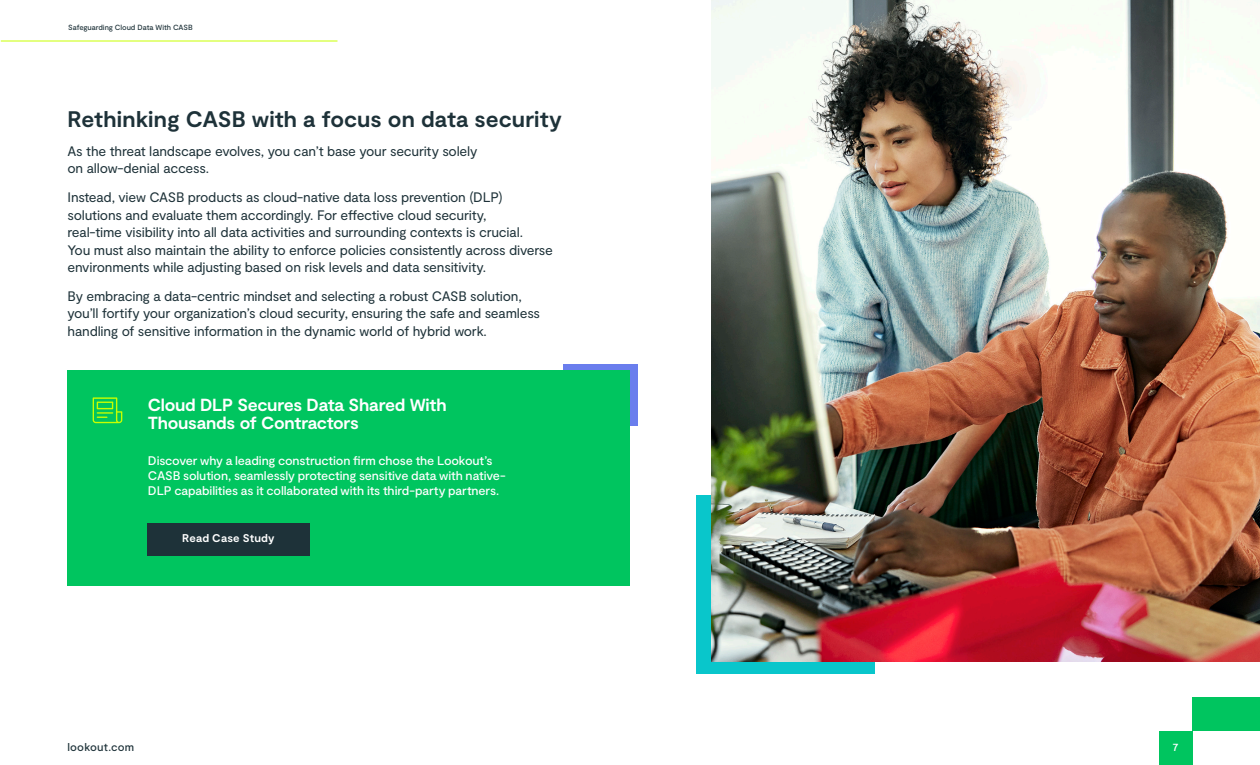
<style>
.page{position:relative;width:1260px;height:765px;background:#fff}
.page>*{position:absolute;margin:0;border:0;box-sizing:border-box;transform-origin:0 0}
.Inline_Subhead_-_Lookout_Black{font:700 22.5px "Moderat";letter-spacing:.005em;color:#1e3239}
.source_serif_pro{font:700 17.5px/17.5px "Moderat";letter-spacing:-.015em;color:#fff}
.Body_Copy_-_Lookout_Black{font:13.75px/17.5px "Moderat";letter-spacing:-.015em;color:#1e3239}
.Box_Copy_-_Lookout_White{font:500 12.5px/15px "Moderat";letter-spacing:-.01em;color:#fff}
.Button_Text_-_Lookout_White{font:700 11.25px "Moderat";letter-spacing:.015em;color:#fff}
.t1{font:500 11.25px "Moderat";letter-spacing:.015em;color:#1e3239}
.t2{font:500 11.25px "Moderat";color:#fff}
.Resource_Title_-_Lookout_Black{font:500 7.5px "Moderat";letter-spacing:-.005em;color:#1e3239}
</style>
<div class="page">
<div style="left:1159px;top:731px;width:33px;height:34px;background:#00c55f"></div>
<div style="left:1192px;top:697px;width:68px;height:34px;background:#00c55f"></div>
<hr style="left:1px;top:41px;width:337px;height:1px;background:#c8ff00">
<div style="left:697px;top:495px;width:178px;height:179px;background:#09c6cb"></div>
<img style="left:711px;top:0;width:549px;height:661px">
<div style="left:563px;top:364px;width:75px;height:62px;background:#6a7eed"></div>
<div style="left:68px;top:371px;width:562px;height:215px;background:#00c55f"></div>
<div style="left:148px;top:523px;width:162px;height:32px;background:#1e3239"></div>
<svg style="left:93px;top:397px;width:29px;height:26px"></svg>
<p class="Resource_Title_-_Lookout_Black" style="left:68px;top:23px;width:126px">Safeguarding Cloud Data With CASB</p>
<p class="Inline_Subhead_-_Lookout_Black" style="left:68px;top:106px;width:496px">Rethinking CASB with a focus on data security</p>
<p class="Body_Copy_-_Lookout_Black" style="left:68px;top:143px;width:411px">As the threat landscape evolves, you can’t base your security solely on allow-denial access.</p>
<p class="Body_Copy_-_Lookout_Black" style="left:68px;top:189px;width:487px">Instead, view CASB products as cloud-native data loss prevention (DLP) solutions and evaluate them accordingly. For effective cloud security,<br>real-time visibility into all data activities and surrounding contexts is crucial.<br>You must also maintain the ability to enforce policies consistently across diverse environments while adjusting based on risk levels and data sensitivity.</p>
<p class="Body_Copy_-_Lookout_Black" style="left:68px;top:288px;width:474px">By embracing a data-centric mindset and selecting a robust CASB solution, you’ll fortify your organization’s cloud security, ensuring the safe and seamless handling of sensitive information in the dynamic world of hybrid work.</p>
<p class="source_serif_pro" style="left:148px;top:397px;width:300px">Cloud DLP Secures Data Shared With<br>Thousands of Contractors</p>
<p class="Box_Copy_-_Lookout_White" style="left:148px;top:454px;width:359px">Discover why a leading construction firm chose the Lookout’s<br>CASB solution, seamlessly protecting sensitive data with native-<br>DLP capabilities as it collaborated with its third-party partners.</p>
<p class="Button_Text_-_Lookout_White" style="left:182px;top:532px;width:94px">Read Case Study</p>
<p class="t1" style="left:68px;top:741px;width:68px">lookout.com</p>
<p class="t2" style="left:1173px;top:741px;width:8px">7</p>
</div>
